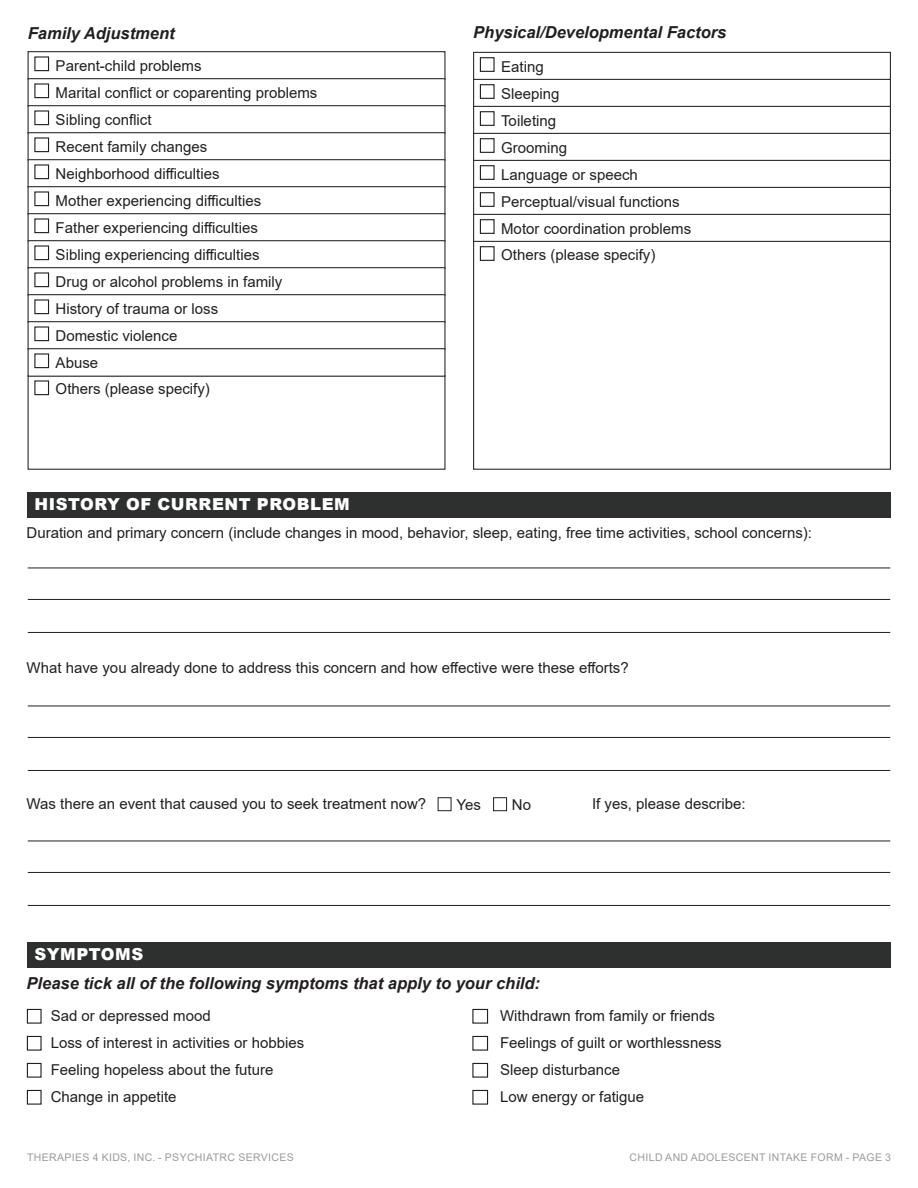
<style>
.page{position:relative;width:918px;height:1188px;background:#fff}
.page>*{position:absolute;margin:0;border:0;box-sizing:border-box;transform-origin:0 0}
.t1{font:italic 700 16.5px "Arial";color:#231f20}
.t2{font:900 16.5px "Arial";letter-spacing:.035em;color:#fff}
.t3{font:15px "Arial";color:#231f20}
.t4{font:10.5px "Arial";letter-spacing:.035em;color:#9b9b9b}
</style>
<div class="page">
<div style="left:473px;top:52px;width:418px;height:28px;border:1px solid #2e2f2f"></div>
<div style="left:473px;top:79px;width:418px;height:28px;border:1px solid #2e2f2f"></div>
<div style="left:473px;top:106px;width:418px;height:28px;border:1px solid #2e2f2f"></div>
<div style="left:473px;top:133px;width:418px;height:28px;border:1px solid #2e2f2f"></div>
<div style="left:473px;top:160px;width:418px;height:28px;border:1px solid #2e2f2f"></div>
<div style="left:473px;top:187px;width:418px;height:28px;border:1px solid #2e2f2f"></div>
<div style="left:473px;top:214px;width:418px;height:28px;border:1px solid #2e2f2f"></div>
<div style="left:480px;top:57px;width:15px;height:15px;border:1px solid #231f20"></div>
<div style="left:480px;top:84px;width:15px;height:15px;border:1px solid #231f20"></div>
<div style="left:480px;top:111px;width:15px;height:15px;border:1px solid #231f20"></div>
<div style="left:480px;top:138px;width:15px;height:15px;border:1px solid #231f20"></div>
<div style="left:480px;top:165px;width:15px;height:15px;border:1px solid #231f20"></div>
<div style="left:480px;top:192px;width:15px;height:15px;border:1px solid #231f20"></div>
<div style="left:480px;top:219px;width:15px;height:15px;border:1px solid #231f20"></div>
<div style="left:473px;top:241px;width:418px;height:229px;border:1px solid #2e2f2f"></div>
<div style="left:480px;top:246px;width:15px;height:15px;border:1px solid #231f20"></div>
<hr style="left:28px;top:599px;width:862px;height:1px;background:#231f20">
<hr style="left:28px;top:568px;width:862px;height:1px;background:#231f20">
<hr style="left:28px;top:632px;width:862px;height:1px;background:#231f20">
<div style="left:27px;top:492px;width:864px;height:26px;background:#2e2f2f"></div>
<div style="left:28px;top:51px;width:418px;height:29px;border:1px solid #2e2f2f"></div>
<div style="left:28px;top:78px;width:418px;height:29px;border:1px solid #2e2f2f"></div>
<div style="left:28px;top:105px;width:418px;height:29px;border:1px solid #2e2f2f"></div>
<div style="left:28px;top:132px;width:418px;height:29px;border:1px solid #2e2f2f"></div>
<div style="left:28px;top:159px;width:418px;height:29px;border:1px solid #2e2f2f"></div>
<div style="left:28px;top:186px;width:418px;height:29px;border:1px solid #2e2f2f"></div>
<div style="left:28px;top:213px;width:418px;height:29px;border:1px solid #2e2f2f"></div>
<div style="left:34px;top:56px;width:15px;height:15px;border:1px solid #231f20"></div>
<div style="left:34px;top:83px;width:15px;height:15px;border:1px solid #231f20"></div>
<div style="left:34px;top:110px;width:15px;height:15px;border:1px solid #231f20"></div>
<div style="left:34px;top:137px;width:15px;height:15px;border:1px solid #231f20"></div>
<div style="left:34px;top:164px;width:15px;height:15px;border:1px solid #231f20"></div>
<div style="left:34px;top:191px;width:15px;height:15px;border:1px solid #231f20"></div>
<div style="left:34px;top:218px;width:15px;height:15px;border:1px solid #231f20"></div>
<div style="left:28px;top:240px;width:418px;height:29px;border:1px solid #2e2f2f"></div>
<div style="left:34px;top:245px;width:15px;height:15px;border:1px solid #231f20"></div>
<div style="left:28px;top:267px;width:418px;height:29px;border:1px solid #2e2f2f"></div>
<div style="left:34px;top:272px;width:15px;height:15px;border:1px solid #231f20"></div>
<div style="left:28px;top:294px;width:418px;height:29px;border:1px solid #2e2f2f"></div>
<div style="left:34px;top:299px;width:15px;height:15px;border:1px solid #231f20"></div>
<div style="left:28px;top:321px;width:418px;height:29px;border:1px solid #2e2f2f"></div>
<div style="left:34px;top:326px;width:15px;height:15px;border:1px solid #231f20"></div>
<div style="left:28px;top:375px;width:418px;height:95px;border:1px solid #2e2f2f"></div>
<div style="left:34px;top:380px;width:15px;height:15px;border:1px solid #231f20"></div>
<div style="left:28px;top:348px;width:418px;height:29px;border:1px solid #2e2f2f"></div>
<div style="left:34px;top:353px;width:15px;height:15px;border:1px solid #231f20"></div>
<hr style="left:28px;top:737px;width:862px;height:1px;background:#231f20">
<hr style="left:28px;top:706px;width:862px;height:1px;background:#231f20">
<hr style="left:28px;top:770px;width:862px;height:1px;background:#231f20">
<hr style="left:28px;top:872px;width:862px;height:1px;background:#231f20">
<hr style="left:28px;top:841px;width:862px;height:1px;background:#231f20">
<hr style="left:28px;top:905px;width:862px;height:1px;background:#231f20">
<div style="left:27px;top:942px;width:864px;height:26px;background:#2e2f2f"></div>
<div style="left:438px;top:797px;width:13px;height:14px;border:1px solid #231f20"></div>
<div style="left:493px;top:797px;width:14px;height:14px;border:1px solid #231f20"></div>
<div style="left:27px;top:1009px;width:15px;height:15px;border:1px solid #231f20"></div>
<div style="left:472px;top:1009px;width:16px;height:15px;border:1px solid #231f20"></div>
<div style="left:27px;top:1036px;width:15px;height:15px;border:1px solid #231f20"></div>
<div style="left:472px;top:1036px;width:16px;height:15px;border:1px solid #231f20"></div>
<div style="left:27px;top:1063px;width:15px;height:15px;border:1px solid #231f20"></div>
<div style="left:472px;top:1063px;width:16px;height:15px;border:1px solid #231f20"></div>
<div style="left:27px;top:1090px;width:15px;height:15px;border:1px solid #231f20"></div>
<div style="left:472px;top:1090px;width:16px;height:15px;border:1px solid #231f20"></div>
<p class="t1" style="left:28px;top:22px;width:148px">Family Adjustment</p>
<p class="t3" style="left:56px;top:55px;width:147px">Parent-child problems</p>
<p class="t3" style="left:56px;top:82px;width:263px">Marital conflict or coparenting problems</p>
<p class="t3" style="left:56px;top:109px;width:97px">Sibling conflict</p>
<p class="t3" style="left:56px;top:136px;width:153px">Recent family changes</p>
<p class="t3" style="left:56px;top:163px;width:165px">Neighborhood difficulties</p>
<p class="t3" style="left:56px;top:190px;width:207px">Mother experiencing difficulties</p>
<p class="t3" style="left:56px;top:217px;width:204px">Father experiencing difficulties</p>
<p class="t3" style="left:56px;top:244px;width:205px">Sibling experiencing difficulties</p>
<p class="t3" style="left:56px;top:271px;width:228px">Drug or alcohol problems in family</p>
<p class="t3" style="left:56px;top:298px;width:164px">History of trauma or loss</p>
<p class="t3" style="left:56px;top:325px;width:123px">Domestic violence</p>
<p class="t3" style="left:56px;top:352px;width:44px">Abuse</p>
<p class="t3" style="left:56px;top:378px;width:156px">Others (please specify)</p>
<p class="t2" style="left:34px;top:492px;width:317px">HISTORY OF CURRENT PROBLEM</p>
<p class="t1" style="left:473px;top:21px;width:255px">Physical/Developmental Factors</p>
<p class="t3" style="left:501px;top:56px;width:44px">Eating</p>
<p class="t3" style="left:501px;top:83px;width:60px">Sleeping</p>
<p class="t3" style="left:501px;top:110px;width:57px">Toileting</p>
<p class="t3" style="left:501px;top:137px;width:67px">Grooming</p>
<p class="t3" style="left:501px;top:164px;width:138px">Language or speech</p>
<p class="t3" style="left:501px;top:191px;width:180px">Perceptual/visual functions</p>
<p class="t3" style="left:501px;top:218px;width:192px">Motor coordination problems</p>
<p class="t3" style="left:501px;top:244px;width:156px">Others (please specify)</p>
<p class="t3" style="left:27px;top:522px;width:787px">Duration and primary concern (include changes in mood, behavior, sleep, eating, free time activities, school concerns):</p>
<p class="t3" style="left:27px;top:657px;width:604px">What have you already done to address this concern and how effective were these efforts?</p>
<p class="t3" style="left:27px;top:794px;width:401px">Was there an event that caused you to seek treatment now?</p>
<p class="t3" style="left:592px;top:794px;width:155px">If yes, please describe:</p>
<p class="t3" style="left:456px;top:794px;width:26px">Yes</p>
<p class="t3" style="left:512px;top:794px;width:21px">No</p>
<p class="t2" style="left:34px;top:942px;width:110px">SYMPTOMS</p>
<p class="t1" style="left:27px;top:972px;width:515px">Please tick all of the following symptoms that apply to your child:</p>
<p class="t3" style="left:51px;top:1005px;width:162px">Sad or depressed mood</p>
<p class="t3" style="left:500px;top:1005px;width:217px">Withdrawn from family or friends</p>
<p class="t3" style="left:51px;top:1032px;width:255px">Loss of interest in activities or hobbies</p>
<p class="t3" style="left:500px;top:1032px;width:223px">Feelings of guilt or worthlessness</p>
<p class="t3" style="left:51px;top:1059px;width:224px">Feeling hopeless about the future</p>
<p class="t3" style="left:500px;top:1059px;width:122px">Sleep disturbance</p>
<p class="t3" style="left:51px;top:1086px;width:127px">Change in appetite</p>
<p class="t3" style="left:500px;top:1086px;width:146px">Low energy or fatigue</p>
<p class="t4" style="left:27px;top:1150px;width:268px">THERAPIES 4 KIDS, INC. - PSYCHIATRC SERVICES</p>
<p class="t4" style="left:630px;top:1150px;width:263px">CHILD AND ADOLESCENT INTAKE FORM - PAGE 3</p>
</div>
